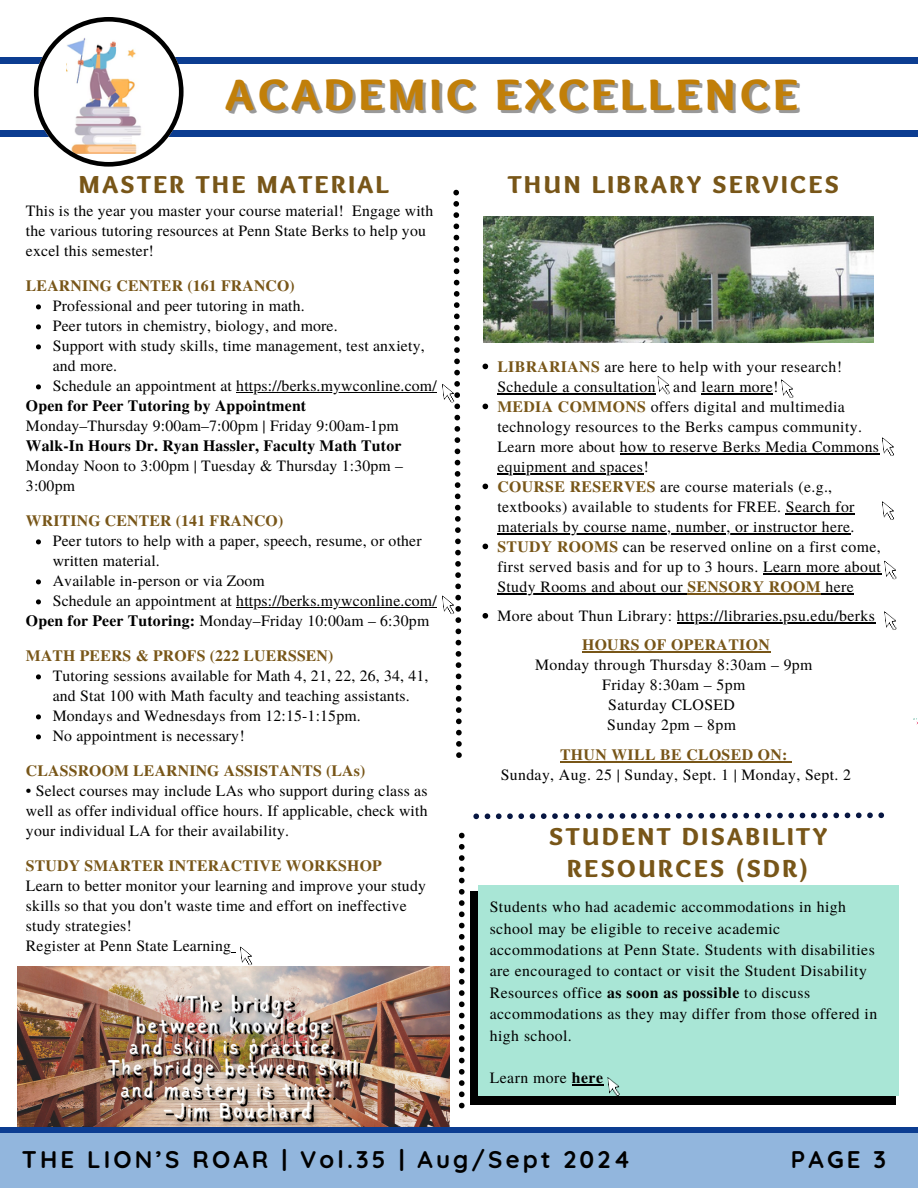
<style>
.page{position:relative;width:918px;height:1188px;background:#fff}
.page>*{position:absolute;margin:0;border:0;box-sizing:border-box;transform-origin:0 0}
.t1{font:900 45.75px "Sukar";letter-spacing:.1em;color:#c17f09}
.t2{font:900 25.5px/31.5px "Sukar";letter-spacing:.1em;color:#785618;text-align:center}
.t3{font:700 24px "Quicksand";letter-spacing:.13em;color:#000}
.t4{font:21.45px "Sigher";letter-spacing:.1em;color:#fff}
.t5{font:15.75px/20px "Te X Gyre Termes";letter-spacing:.01em;color:#000}
.t6{font:15.75px/21.3px "Te X Gyre Termes";letter-spacing:.03em;color:#000}
.t7{font:700 15.75px "Te X Gyre Termes";letter-spacing:.01em;color:#785618}
.t8{font:700 15.75px "Te X Gyre Termes";letter-spacing:.01em;color:#000}
.s1{font-weight:700}
.s2{font-family:"Noto Sans Gurmukhi"}
.s3{font-weight:700;color:#785618}
</style>
<div class="page">
<img style="left:18px;top:966px;width:432px;height:161px">
<img style="left:100px;top:984px;width:272px;height:143px">
<svg style="left:459px;top:833px;width:6px;height:275px"></svg>
<div style="left:0;top:1133px;width:918px;height:55px;background:#92b6dd"></div>
<div style="left:0;top:1127px;width:918px;height:6px;background:#0c3d91"></div>
<svg style="left:0;top:17px;width:918px;height:150px"></svg>
<img style="left:483px;top:217px;width:391px;height:126px">
<svg style="left:36px;top:304px;width:5px;height:5px"></svg>
<svg style="left:36px;top:324px;width:5px;height:5px"></svg>
<svg style="left:36px;top:344px;width:5px;height:5px"></svg>
<svg style="left:36px;top:384px;width:5px;height:5px"></svg>
<hr style="left:236px;top:392px;width:201px;height:1px;background:#000">
<svg style="left:36px;top:539px;width:5px;height:5px"></svg>
<svg style="left:36px;top:579px;width:5px;height:5px"></svg>
<svg style="left:36px;top:599px;width:5px;height:5px"></svg>
<hr style="left:236px;top:607px;width:201px;height:1px;background:#000">
<svg style="left:36px;top:674px;width:5px;height:5px"></svg>
<svg style="left:36px;top:714px;width:5px;height:5px"></svg>
<svg style="left:36px;top:734px;width:5px;height:5px"></svg>
<svg style="left:473px;top:812px;width:411px;height:7px"></svg>
<div style="left:471px;top:891px;width:424px;height:214px;background:#000"></div>
<div style="left:478px;top:885px;width:421px;height:210px;background:#a9e6d6"></div>
<hr style="left:572px;top:1084px;width:32px;height:2px;background:#000">
<svg style="left:483px;top:364px;width:5px;height:5px"></svg>
<hr style="left:497px;top:393px;width:159px;height:1px;background:#000">
<hr style="left:702px;top:393px;width:71px;height:1px;background:#000">
<svg style="left:483px;top:404px;width:5px;height:5px"></svg>
<hr style="left:620px;top:453px;width:260px;height:1px;background:#000">
<hr style="left:497px;top:473px;width:146px;height:1px;background:#000">
<svg style="left:483px;top:484px;width:5px;height:5px"></svg>
<hr style="left:786px;top:513px;width:69px;height:1px;background:#000">
<hr style="left:497px;top:533px;width:354px;height:1px;background:#000">
<svg style="left:483px;top:544px;width:5px;height:5px"></svg>
<hr style="left:763px;top:573px;width:118px;height:1px;background:#000">
<hr style="left:497px;top:593px;width:190px;height:1px;background:#000">
<hr style="left:687px;top:593px;width:134px;height:1px;background:#785618">
<hr style="left:821px;top:593px;width:33px;height:1px;background:#000">
<svg style="left:483px;top:613px;width:5px;height:6px"></svg>
<hr style="left:677px;top:622px;width:198px;height:2px;background:#000">
<hr style="left:582px;top:652px;width:188px;height:1px;background:#785618">
<hr style="left:560px;top:761px;width:228px;height:1px;background:#785618">
<svg style="left:657px;top:376px;width:13px;height:19px"></svg>
<svg style="left:781px;top:379px;width:13px;height:19px"></svg>
<svg style="left:882px;top:437px;width:12px;height:19px"></svg>
<svg style="left:882px;top:501px;width:12px;height:19px"></svg>
<svg style="left:884px;top:560px;width:13px;height:20px"></svg>
<svg style="left:884px;top:611px;width:13px;height:19px"></svg>
<svg style="left:442px;top:190px;width:20px;height:568px"></svg>
<svg style="left:231px;top:946px;width:22px;height:20px"></svg>
<svg style="left:607px;top:1077px;width:14px;height:19px"></svg>
<p class="t1" style="left:225px;top:68px;width:574px">ACADEMIC EXCELLENCE</p>
<p class="t2" style="left:79px;top:171px;width:311px">MASTER THE MATERIAL</p>
<p class="t2" style="left:508px;top:171px;width:332px">THUN LIBRARY SERVICES</p>
<p class="t5" style="left:26px;top:200px;width:409px">This is the year you master your course material! Engage with the various tutoring resources at Penn State Berks to help you excel this semester!</p>
<p class="t7" style="left:26px;top:274px;width:270px">LEARNING CENTER (161 FRANCO)</p>
<p class="t5" style="left:53px;top:295px;width:386px">Professional and peer tutoring in math.<br>Peer tutors in chemistry, biology, and more.<br>Support with study skills, time management, test anxiety, and more.<br>Schedule an appointment at https://berks.mywconline.com/</p>
<p class="t8" style="left:26px;top:394px;width:282px">Open for Peer Tutoring by Appointment</p>
<p class="t5" style="left:26px;top:415px;width:374px">Monday–Thursday 9:00am–7:00pm | Friday 9:00am-1pm</p>
<p class="t8" style="left:26px;top:434px;width:377px">Walk-In Hours Dr. Ryan Hassler, Faculty Math Tutor</p>
<p class="t5" style="left:26px;top:455px;width:379px">Monday Noon to 3:00pm | Tuesday &amp; Thursday 1:30pm –<br>3:00pm</p>
<p class="t7" style="left:26px;top:509px;width:259px">WRITING CENTER (141 FRANCO)</p>
<p class="t5" style="left:53px;top:530px;width:371px">Peer tutors to help with a paper, speech, resume, or other</p>
<p class="t5" style="left:53px;top:550px;width:109px">written material.</p>
<p class="t5" style="left:53px;top:570px;width:214px">Available in-person or via Zoom</p>
<p class="t5" style="left:53px;top:590px;width:386px">Schedule an appointment at https://berks.mywconline.com/</p>
<p class="t5" style="left:26px;top:610px;width:405px"><span class="s1">Open for Peer Tutoring:</span> Monday–Friday 10:00am – 6:30pm</p>
<p class="t7" style="left:26px;top:644px;width:309px">MATH PEERS &amp; PROFS (222 LUERSSEN)</p>
<p class="t5" style="left:53px;top:665px;width:377px">Tutoring sessions available for Math 4, 21, 22, 26, 34, 41, and Stat 100 with Math faculty and teaching assistants.<br>Mondays and Wednesdays from 12:15-1:15pm.<br>No appointment is necessary!</p>
<p class="t7" style="left:26px;top:759px;width:341px">CLASSROOM LEARNING ASSISTANTS (LAs)</p>
<p class="t5" style="left:26px;top:780px;width:403px;text-align:justify">• Select courses may include LAs who support during class as well as offer individual office hours. If applicable, check with your individual LA for their availability.</p>
<p class="t7" style="left:26px;top:854px;width:357px">STUDY SMARTER INTERACTIVE WORKSHOP</p>
<p class="t5" style="left:26px;top:875px;width:402px">Learn to better monitor your learning and improve your study skills so that you don't waste time and effort on ineffective study strategies!<br>Register at Penn State Learning</p>
<p class="t4" style="left:173px;top:995px;width:120px"><span class="s2">“</span>The bridge</p>
<h1 class="t4" style="left:136px;top:1017px;width:195px">between knowledge</h1>
<h2 class="t4" style="left:129px;top:1038px;width:208px">and skill is practice.</h2>
<h2 class="t4" style="left:108px;top:1059px;width:251px">The bridge between skill</h2>
<p class="t4" style="left:120px;top:1081px;width:226px">and mastery is time.<span class="s2">”</span></p>
<p class="t4" style="left:163px;top:1102px;width:149px">-Jim Bouchard</p>
<p class="t5" style="left:497px;top:356px;width:385px"><span class="s3">LIBRARIANS</span> are here to help with your research!<br>Schedule a consultation and learn more!<br><span class="s3">MEDIA COMMONS</span> offers digital and multimedia technology resources to the Berks campus community.<br>Learn more about how to reserve Berks Media Commons equipment and spaces!<br><span class="s3">COURSE RESERVES</span> are course materials (e.g., textbooks) available to students for FREE. Search for materials by course name, number, or instructor here.<br><span class="s3">STUDY ROOMS</span> can be reserved online on a first come, first served basis and for up to 3 hours. Learn more about Study Rooms and about our <span class="s3">SENSORY ROOM</span> here</p>
<p class="t5" style="left:497px;top:605px;width:379px">More about Thun Library: https://libraries.psu.edu/berks</p>
<p class="t7" style="left:582px;top:633px;width:189px">HOURS OF OPERATION</p>
<p class="t5" style="left:535px;top:654px;width:279px;text-align:center">Monday through Thursday 8:30am – 9pm<br>Friday 8:30am – 5pm<br>Saturday CLOSED<br>Sunday 2pm – 8pm</p>
<p class="t7" style="left:560px;top:742px;width:229px">THUN WILL BE CLOSED ON:</p>
<p class="t5" style="left:501px;top:764px;width:352px">Sunday, Aug. 25 | Sunday, Sept. 1 | Monday, Sept. 2</p>
<p class="t2" style="left:549px;top:823px;width:279px">STUDENT DISABILITY<br>RESOURCES (SDR)</p>
<p class="t6" style="left:490px;top:896px;width:389px">Students who had academic accommodations in high school may be eligible to receive academic accommodations at Penn State. Students with disabilities are encouraged to contact or visit the Student Disability Resources office <span class="s1">as soon as possible</span> to discuss accommodations as they may differ from those offered in high school.</p>
<h2 class="t6" style="left:490px;top:1067px;width:115px">Learn more <span class="s1">here</span></h2>
<p class="t3" style="left:22px;top:1144px;width:610px">THE LION’S ROAR | Vol.35 | Aug/Sept 2024</p>
<p class="t3" style="left:791px;top:1144px;width:97px">PAGE 3</p>
</div>
